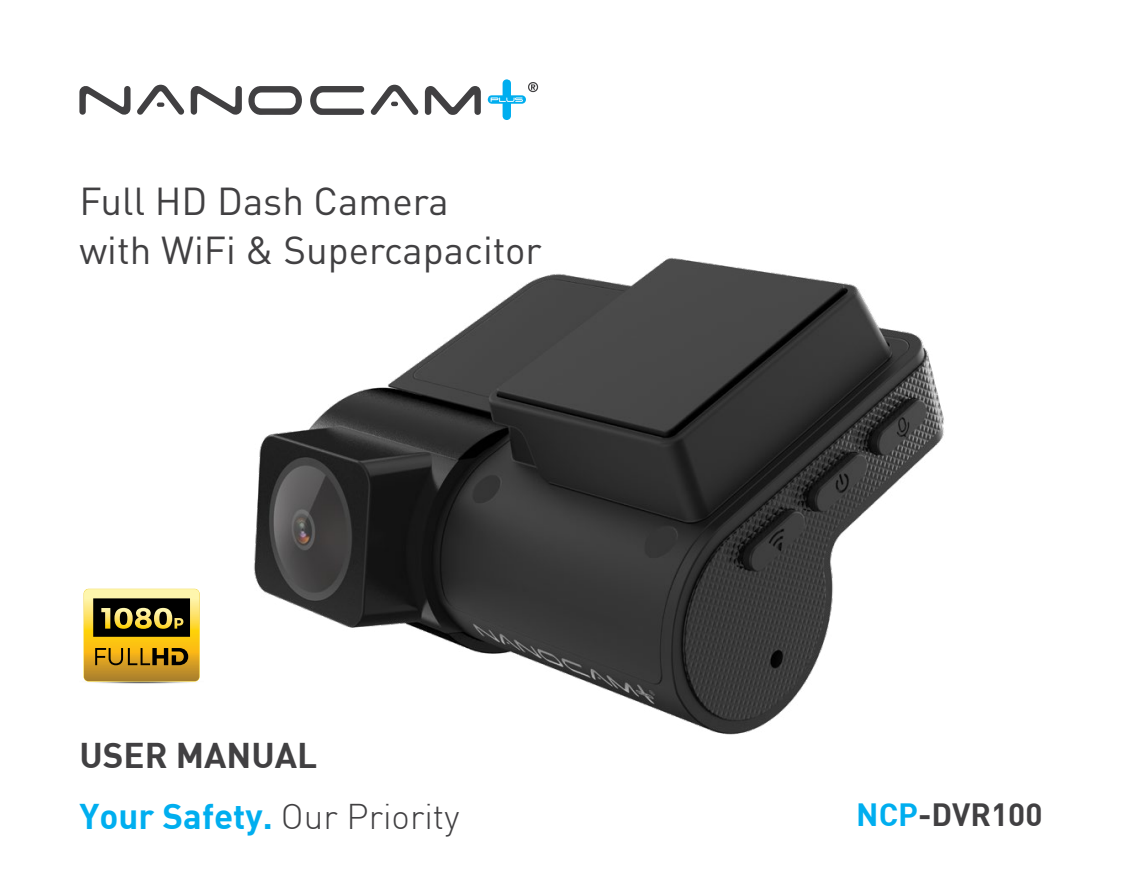
<style>
.page{position:relative;width:1122px;height:893px;background:#fff}
.page>*{position:absolute;margin:0;border:0;box-sizing:border-box;transform-origin:0 0}
.t1{font:38.5px/49px "DIN";color:#414042}
.t2{font:35px/60.9px "DIN Bold";color:#00aeef}
.t3{font:31.5px "DIN Bold";color:#414042}
.s1{color:#414042}
.s2{font-family:"DIN";font-weight:300;color:#414042}
.s3{color:#00aeef}
</style>
<div class="page">
<img style="left:86px;top:678px;width:114px;height:6px">
<svg style="left:84px;top:589px;width:115px;height:92px;background:#9d812c"></svg>
<img style="left:254px;top:257px;width:690px;height:478px">
<svg style="left:310px;top:85px;width:170px;height:30px"></svg>
<svg style="left:191px;top:86px;width:111px;height:29px"></svg>
<svg style="left:79px;top:86px;width:51px;height:29px"></svg>
<svg style="left:137px;top:85px;width:48px;height:30px"></svg>
<svg style="left:487px;top:79px;width:51px;height:41px"></svg>
<p class="t1" style="left:79px;top:176px;width:464px">Full HD Dash Camera<br>with WiFi &amp; Supercapacitor</p>
<p class="t2" style="left:79px;top:723px;width:381px"><span class="s1">USER MANUAL<br></span>Your Safety. <span class="s2">Our Priority</span></p>
<p class="t3" style="left:856px;top:794px;width:188px"><span class="s3">NCP</span>-DVR100</p>
</div>
